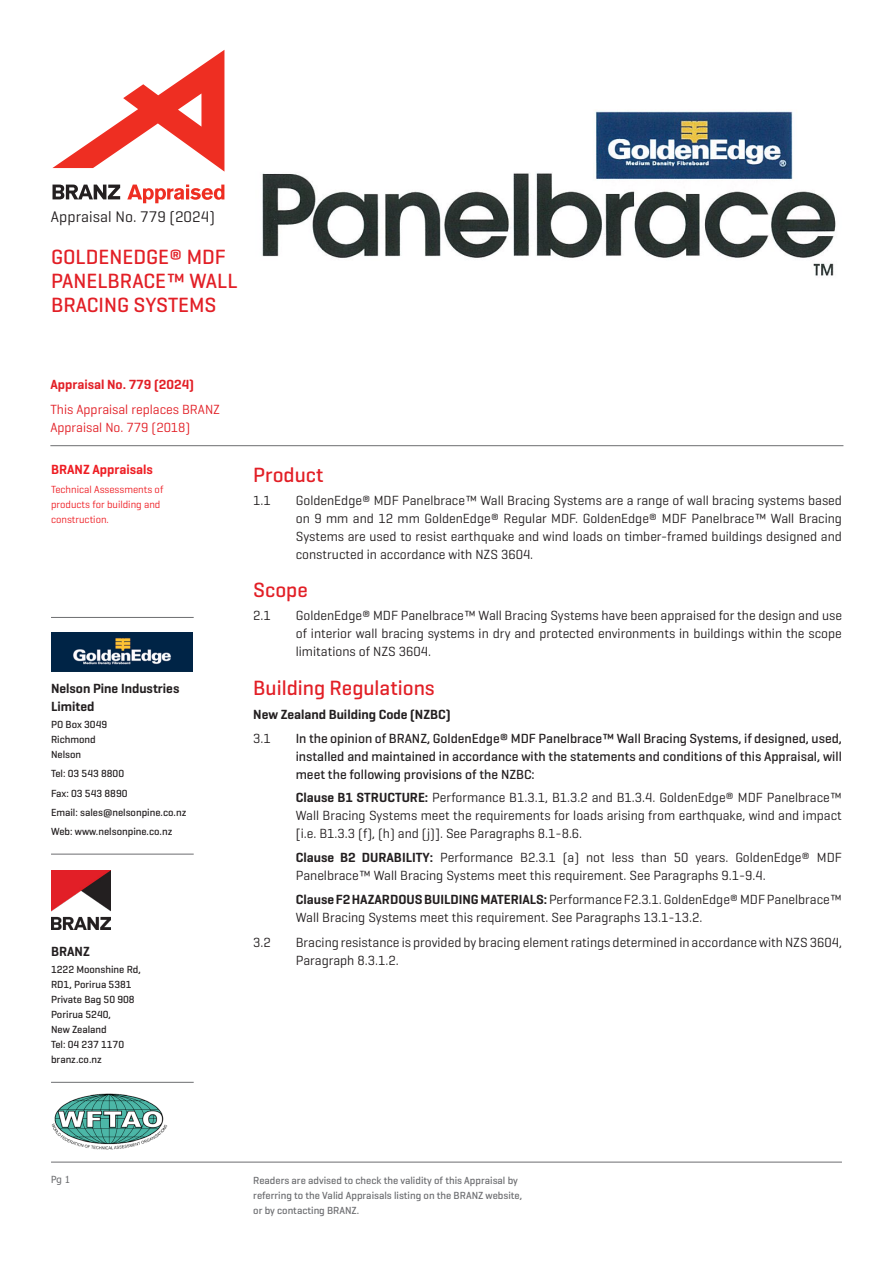
<style>
.page{position:relative;width:893px;height:1263px;background:#fff}
.page>*{position:absolute;margin:0;border:0;box-sizing:border-box;transform-origin:0 0}
.H3_Geo_P{font:500 21px/24px "Geogrotesque";color:#e21f26}
.t1{font:15.6px "Geogrotesque";letter-spacing:.005em;color:#231f20}
.Body_INDENT{font:13.5px/18px "Geogrotesque";color:#231f20;text-align:justify}
.t2{font:500 13.5px/18px "Geogrotesque";color:#231f20;text-align:justify}
.H4_Geo_P{font:13.5px/18px "Geogrotesque";color:#e21f26}
.H5_Geo_P{font:600 13.5px/18px "Geogrotesque";color:#231f20}
.H5_Geo_P_INDENT{font:600 13.5px "Geogrotesque";color:#231f20}
.H4_Geo_P-2{font:600 13.5px "Geogrotesque";color:#e21f26}
.Body{font:600 13.5px "Geogrotesque";color:#ee1d23}
.Small_Body_Geo_P{font:500 10.5px/15px "Geogrotesque";color:#231f20}
.Small_Body_Geo_P-2{font:500 10.5px/15px "Geogrotesque";color:#6c6d70}
.Body-2{font:10.5px/15px "Geogrotesque";color:#ee1d23}
.t3{font:9.75px "Tahoma";color:#6c6d70}
.s1{font-weight:600}
</style>
<div class="page">
<hr style="left:51px;top:617px;width:143px;height:1px;background:#6c6d70">
<hr style="left:51px;top:854px;width:143px;height:1px;background:#6c6d70">
<img style="left:51px;top:870px;width:60px;height:59px">
<hr style="left:51px;top:1082px;width:143px;height:1px;background:#6c6d70">
<hr style="left:50px;top:445px;width:793px;height:1px;background:#6c6d70">
<hr style="left:51px;top:1162px;width:791px;height:1px;background:#6c6d70">
<img style="left:51px;top:1093px;width:117px;height:57px">
<svg style="left:52px;top:50px;width:172px;height:122px"></svg>
<svg style="left:127px;top:185px;width:97px;height:18px"></svg>
<svg style="left:53px;top:185px;width:67px;height:14px"></svg>
<img style="left:51px;top:632px;width:142px;height:39px">
<img style="left:262px;top:110px;width:574px;height:166px">
<p class="t1" style="left:51px;top:207px;width:166px">Appraisal No. 779 (2024)</p>
<p class="H3_Geo_P" style="left:51px;top:245px;width:188px">GOLDENEDGE® MDF<br>PANELBRACE™ WALL<br>BRACING SYSTEMS</p>
<p class="H4_Geo_P-2" style="left:50px;top:376px;width:145px">Appraisal No. 779 (2024)</p>
<p class="H4_Geo_P" style="left:50px;top:400px;width:171px">This Appraisal replaces BRANZ<br>Appraisal No. 779 (2018)</p>
<p class="Body" style="left:51px;top:461px;width:103px">BRANZ Appraisals</p>
<p class="Body-2" style="left:51px;top:482px;width:114px">Technical Assessments of products for building and construction.</p>
<p class="H5_Geo_P" style="left:51px;top:679px;width:130px">Nelson Pine Industries<br>Limited</p>
<p class="Small_Body_Geo_P" style="left:51px;top:717px;width:58px">PO Box 3049</p>
<p class="Small_Body_Geo_P" style="left:51px;top:732px;width:46px">Richmond</p>
<p class="Small_Body_Geo_P" style="left:51px;top:747px;width:32px">Nelson</p>
<p class="Small_Body_Geo_P" style="left:51px;top:766px;width:75px">Tel: 03 543 8800</p>
<p class="Small_Body_Geo_P" style="left:51px;top:785px;width:78px">Fax: 03 543 8890</p>
<p class="Small_Body_Geo_P" style="left:51px;top:804px;width:137px">Email: sales@nelsonpine.co.nz</p>
<p class="Small_Body_Geo_P" style="left:51px;top:824px;width:123px">Web: www.nelsonpine.co.nz</p>
<p class="H5_Geo_P" style="left:51px;top:942px;width:40px">BRANZ</p>
<p class="Small_Body_Geo_P" style="left:51px;top:962px;width:91px">1222 Moonshine Rd,</p>
<p class="Small_Body_Geo_P" style="left:51px;top:977px;width:82px">RD1, Porirua 5381</p>
<p class="Small_Body_Geo_P" style="left:51px;top:992px;width:85px">Private Bag 50 908</p>
<p class="Small_Body_Geo_P" style="left:51px;top:1007px;width:62px">Porirua 5240,<br>New Zealand</p>
<p class="Small_Body_Geo_P" style="left:51px;top:1037px;width:75px">Tel: 04 237 1170</p>
<p class="Small_Body_Geo_P" style="left:51px;top:1052px;width:52px">branz.co.nz</p>
<p class="H3_Geo_P" style="left:253px;top:463px;width:72px">Product</p>
<p class="Body_INDENT" style="left:253px;top:490px;width:19px">1.1</p>
<p class="Body_INDENT" style="left:296px;top:490px;width:548px">GoldenEdge® MDF Panelbrace™ Wall Bracing Systems are a range of wall bracing systems based on 9 mm and 12 mm GoldenEdge® Regular MDF. GoldenEdge® MDF Panelbrace™ Wall Bracing Systems are used to resist earthquake and wind loads on timber-framed buildings designed and constructed in accordance with NZS 3604.</p>
<p class="H3_Geo_P" style="left:253px;top:578px;width:56px">Scope</p>
<p class="Body_INDENT" style="left:253px;top:606px;width:19px">2.1</p>
<p class="Body_INDENT" style="left:296px;top:606px;width:548px">GoldenEdge® MDF Panelbrace™ Wall Bracing Systems have been appraised for the design and use of interior wall bracing systems in dry and protected environments in buildings within the scope limitations of NZS 3604.</p>
<p class="H3_Geo_P" style="left:253px;top:675px;width:183px">Building Regulations</p>
<p class="H5_Geo_P_INDENT" style="left:253px;top:706px;width:199px">New Zealand Building Code (NZBC)</p>
<p class="Body_INDENT" style="left:253px;top:729px;width:19px">3.1</p>
<p class="t2" style="left:296px;top:729px;width:548px">In the opinion of BRANZ, GoldenEdge® MDF Panelbrace™ Wall Bracing Systems, if designed, used, installed and maintained in accordance with the statements and conditions of this Appraisal, will meet the following provisions of the NZBC:</p>
<p class="Body_INDENT" style="left:296px;top:787px;width:548px"><span class="s1">Clause B1 STRUCTURE:</span> Performance B1.3.1, B1.3.2 and B1.3.4. GoldenEdge® MDF Panelbrace™ Wall Bracing Systems meet the requirements for loads arising from earthquake, wind and impact [i.e. B1.3.3 (f), (h) and (j)]. See Paragraphs 8.1-8.6.</p>
<p class="Body_INDENT" style="left:296px;top:848px;width:548px"><span class="s1">Clause B2 DURABILITY:</span> Performance B2.3.1 (a) not less than 50 years. GoldenEdge® MDF<br>Panelbrace™ Wall Bracing Systems meet this requirement. See Paragraphs 9.1-9.4.</p>
<p class="Body_INDENT" style="left:296px;top:890px;width:548px"><span class="s1">Clause F2 HAZARDOUS BUILDING MATERIALS:</span> Performance F2.3.1. GoldenEdge® MDF Panelbrace™<br>Wall Bracing Systems meet this requirement. See Paragraphs 13.1-13.2.</p>
<p class="Body_INDENT" style="left:253px;top:933px;width:19px">3.2</p>
<p class="Body_INDENT" style="left:296px;top:933px;width:548px">Bracing resistance is provided by bracing element ratings determined in accordance with NZS 3604,<br>Paragraph 8.3.1.2.</p>
<p class="t3" style="left:51px;top:1173px;width:21px">Pg 1</p>
<p class="Small_Body_Geo_P-2" style="left:253px;top:1172px;width:270px">Readers are advised to check the validity of this Appraisal by referring to the Valid Appraisals listing on the BRANZ website, or by contacting BRANZ.</p>
</div>
